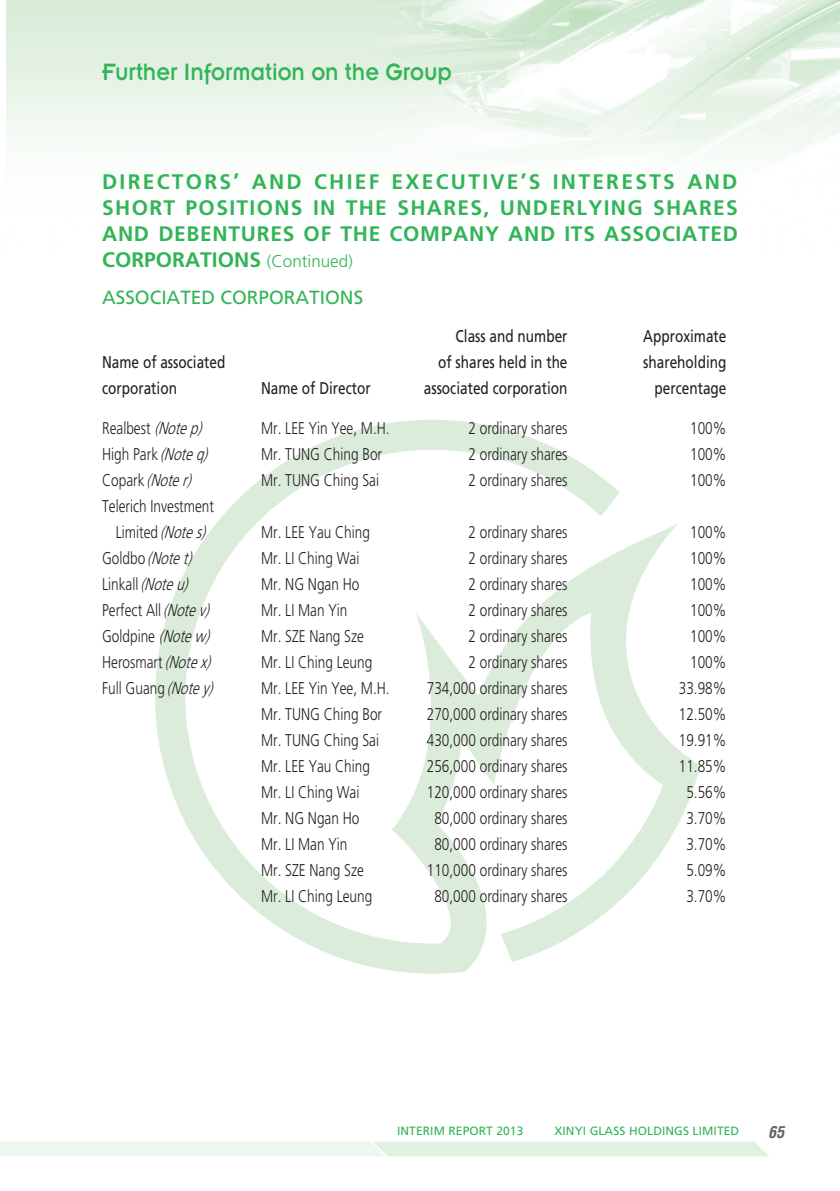
<style>
.page{position:relative;width:840px;height:1191px;background:#fff}
.page>*{position:absolute;margin:0;border:0;box-sizing:border-box;transform-origin:0 0}
.t1{font:26px "Insignia LT Std";color:#32b457;scale:.9 1}
._3__標題{font:700 21px/26px "Frutiger LT Std";letter-spacing:.035em;color:#32b457;text-align:justify}
._4__副標題{font:19px "Frutiger LT Std";color:#32b457}
._1__內文{font:300 17px "Frutiger LT Std";color:#231f20;scale:.8 1}
._1__內文-2{font:17px "Frutiger LT Std";color:#231f20;scale:.8 1}
._1__內文-3{font:italic 300 17px "Frutiger LT Std";color:#231f20;scale:.8 1}
.t2{font:italic 700 condensed 16px "Helvetica LT Std";color:#636366}
.t3{font:12px "Frutiger LT Std";letter-spacing:.01em;color:#32b457}
.s1{font-weight:300;font-size:17px}
.s2{font-style:italic}
.s3{font-style:normal}
</style>
<div class="page">
<img style="left:6px;top:0;width:833px;height:160px">
<svg style="left:155px;top:420px;width:545px;height:553px"></svg>
<svg style="left:0;top:1141px;width:768px;height:15px;background:#e8f4e8"></svg>
<h1 class="t1" style="left:102px;top:58px;width:390px">Further Information on the Group</h1>
<p class="_3__標題" style="left:102px;top:169px;width:637px">DIRECTORS’ AND CHIEF EXECUTIVE’S INTERESTS AND SHORT POSITIONS IN THE SHARES, UNDERLYING SHARES AND DEBENTURES OF THE COMPANY AND ITS ASSOCIATED CORPORATIONS <span class="s1">(Continued)</span></p>
<p class="_4__副標題" style="left:102px;top:286px;width:262px">ASSOCIATED CORPORATIONS</p>
<p class="_1__內文-2" style="left:455px;top:326px;width:141px">Class and number</p>
<p class="_1__內文-2" style="left:643px;top:326px;width:105px">Approximate</p>
<p class="_1__內文-2" style="left:102px;top:352px;width:155px">Name of associated</p>
<p class="_1__內文-2" style="left:438px;top:352px;width:163px">of shares held in the</p>
<p class="_1__內文-2" style="left:643px;top:352px;width:105px">shareholding</p>
<p class="_1__內文-2" style="left:102px;top:378px;width:95px">corporation</p>
<p class="_1__內文-2" style="left:261px;top:378px;width:138px">Name of Director</p>
<p class="_1__內文-2" style="left:423px;top:378px;width:181px">associated corporation</p>
<p class="_1__內文-2" style="left:654px;top:378px;width:91px">percentage</p>
<p class="_1__內文" style="left:102px;top:418px;width:132px">Realbest <span class="s2">(Notep)</span></p>
<p class="_1__內文" style="left:261px;top:418px;width:162px">Mr. LEE Yin Yee, M.H.</p>
<p class="_1__內文" style="left:468px;top:418px;width:125px">2 ordinary shares</p>
<p class="_1__內文" style="left:689px;top:418px;width:47px">100%</p>
<p class="_1__內文" style="left:102px;top:444px;width:139px">High Park <span class="s2">(Noteq)</span></p>
<p class="_1__內文" style="left:261px;top:444px;width:153px">Mr. TUNG Ching Bor</p>
<p class="_1__內文" style="left:468px;top:444px;width:125px">2 ordinary shares</p>
<p class="_1__內文" style="left:689px;top:444px;width:47px">100%</p>
<p class="_1__內文-3" style="left:102px;top:470px;width:118px"><span class="s3">Copark</span> (Noter)</p>
<p class="_1__內文" style="left:261px;top:470px;width:149px">Mr. TUNG Ching Sai</p>
<p class="_1__內文" style="left:468px;top:470px;width:125px">2 ordinary shares</p>
<p class="_1__內文" style="left:689px;top:470px;width:47px">100%</p>
<p class="_1__內文" style="left:102px;top:496px;width:141px">Telerich Investment</p>
<p class="_1__內文" style="left:116px;top:522px;width:119px">Limited <span class="s2">(Notes)</span></p>
<p class="_1__內文" style="left:261px;top:522px;width:138px">Mr. LEE Yau Ching</p>
<p class="_1__內文" style="left:468px;top:522px;width:125px">2 ordinary shares</p>
<p class="_1__內文" style="left:689px;top:522px;width:47px">100%</p>
<p class="_1__內文-3" style="left:102px;top:548px;width:119px"><span class="s3">Goldbo</span> (Notet)</p>
<p class="_1__內文" style="left:261px;top:548px;width:124px">Mr. LI Ching Wai</p>
<p class="_1__內文" style="left:468px;top:548px;width:125px">2 ordinary shares</p>
<p class="_1__內文" style="left:689px;top:548px;width:47px">100%</p>
<p class="_1__內文" style="left:102px;top:574px;width:115px">Linkall <span class="s2">(Noteu)</span></p>
<p class="_1__內文" style="left:261px;top:574px;width:124px">Mr. NG Ngan Ho</p>
<p class="_1__內文" style="left:468px;top:574px;width:125px">2 ordinary shares</p>
<p class="_1__內文" style="left:689px;top:574px;width:47px">100%</p>
<p class="_1__內文" style="left:102px;top:600px;width:141px">Perfect All <span class="s2">(Notev)</span></p>
<p class="_1__內文" style="left:261px;top:600px;width:109px">Mr. LI Man Yin</p>
<p class="_1__內文" style="left:468px;top:600px;width:125px">2 ordinary shares</p>
<p class="_1__內文" style="left:689px;top:600px;width:47px">100%</p>
<p class="_1__內文" style="left:102px;top:626px;width:141px">Goldpine <span class="s2">(Notew)</span></p>
<p class="_1__內文" style="left:261px;top:626px;width:130px">Mr. SZE Nang Sze</p>
<p class="_1__內文" style="left:468px;top:626px;width:125px">2 ordinary shares</p>
<p class="_1__內文" style="left:689px;top:626px;width:47px">100%</p>
<p class="_1__內文" style="left:102px;top:652px;width:143px">Herosmart<span class="s2">(Notex)</span></p>
<p class="_1__內文" style="left:261px;top:652px;width:140px">Mr. LI Ching Leung</p>
<p class="_1__內文" style="left:468px;top:652px;width:125px">2 ordinary shares</p>
<p class="_1__內文" style="left:689px;top:652px;width:47px">100%</p>
<p class="_1__內文" style="left:102px;top:678px;width:146px">Full Guang <span class="s2">(Notey)</span></p>
<p class="_1__內文" style="left:261px;top:678px;width:162px">Mr. LEE Yin Yee, M.H.</p>
<p class="_1__內文" style="left:426px;top:678px;width:177px">734,000 ordinary shares</p>
<p class="_1__內文" style="left:678px;top:678px;width:61px">33.98%</p>
<p class="_1__內文" style="left:261px;top:704px;width:153px">Mr. TUNG Ching Bor</p>
<p class="_1__內文" style="left:426px;top:704px;width:177px">270,000 ordinary shares</p>
<p class="_1__內文" style="left:678px;top:704px;width:61px">12.50%</p>
<p class="_1__內文" style="left:261px;top:730px;width:149px">Mr. TUNG Ching Sai</p>
<p class="_1__內文" style="left:426px;top:730px;width:177px">430,000 ordinary shares</p>
<p class="_1__內文" style="left:678px;top:730px;width:61px">19.91%</p>
<p class="_1__內文" style="left:261px;top:756px;width:138px">Mr. LEE Yau Ching</p>
<p class="_1__內文" style="left:426px;top:756px;width:177px">256,000 ordinary shares</p>
<p class="_1__內文" style="left:678px;top:756px;width:61px">11.85%</p>
<p class="_1__內文" style="left:261px;top:782px;width:124px">Mr. LI Ching Wai</p>
<p class="_1__內文" style="left:426px;top:782px;width:177px">120,000 ordinary shares</p>
<p class="_1__內文" style="left:686px;top:782px;width:52px">5.56%</p>
<p class="_1__內文" style="left:261px;top:808px;width:124px">Mr. NG Ngan Ho</p>
<p class="_1__內文" style="left:434px;top:808px;width:168px">80,000 ordinary shares</p>
<p class="_1__內文" style="left:686px;top:808px;width:52px">3.70%</p>
<p class="_1__內文" style="left:261px;top:834px;width:109px">Mr. LI Man Yin</p>
<p class="_1__內文" style="left:434px;top:834px;width:168px">80,000 ordinary shares</p>
<p class="_1__內文" style="left:686px;top:834px;width:52px">3.70%</p>
<p class="_1__內文" style="left:261px;top:860px;width:130px">Mr. SZE Nang Sze</p>
<p class="_1__內文" style="left:426px;top:860px;width:177px">110,000 ordinary shares</p>
<p class="_1__內文" style="left:686px;top:860px;width:52px">5.09%</p>
<p class="_1__內文" style="left:261px;top:886px;width:140px">Mr. LI Ching Leung</p>
<p class="_1__內文" style="left:434px;top:886px;width:168px">80,000 ordinary shares</p>
<p class="_1__內文" style="left:686px;top:886px;width:52px">3.70%</p>
<p class="t3" style="left:397px;top:1124px;width:128px">INTERIM REPORT 2013</p>
<p class="t3" style="left:554px;top:1124px;width:186px">XINYI GLASS HOLDINGS LIMITED</p>
<p class="t2" style="left:767px;top:1121px;width:17px">65</p>
</div>
